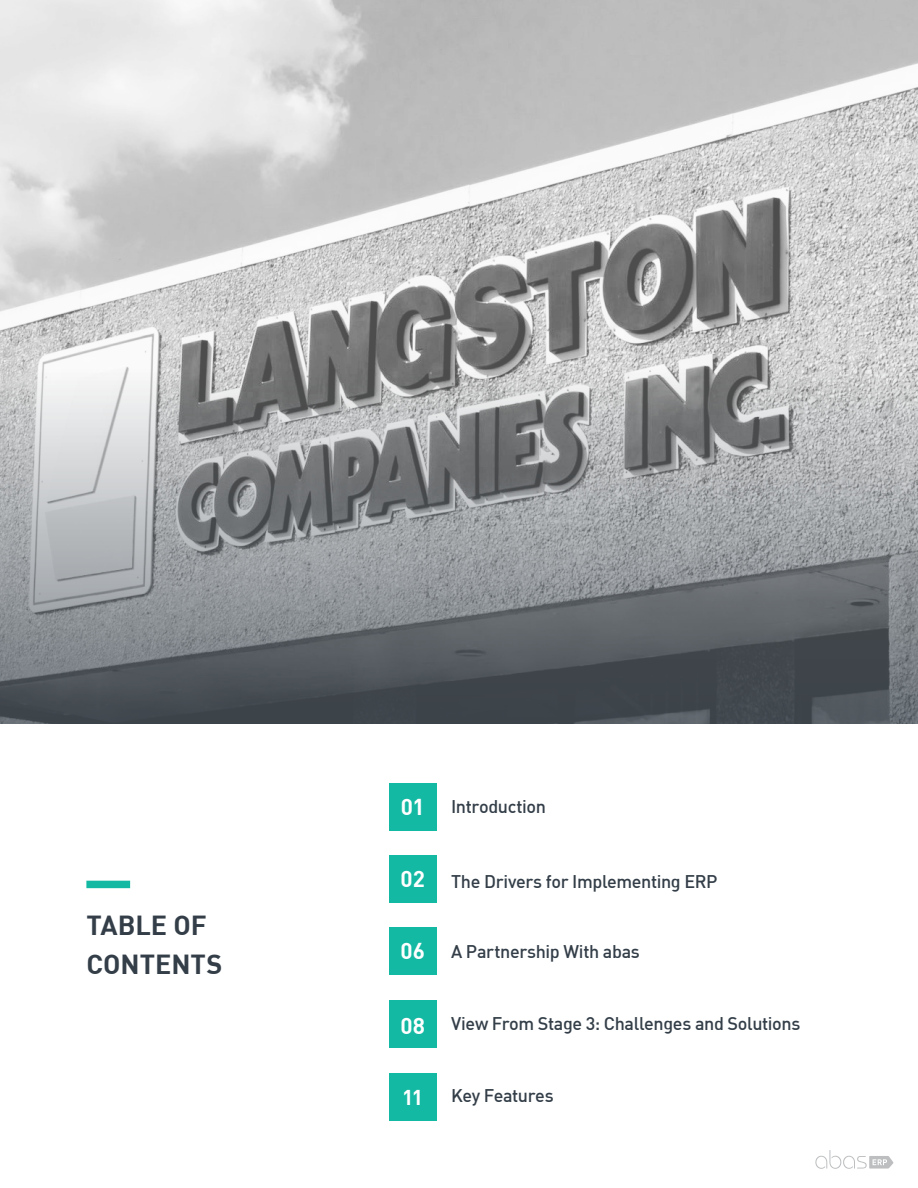
<style>
.page{position:relative;width:918px;height:1188px;background:#fff}
.page>*{position:absolute;margin:0;border:0;box-sizing:border-box;transform-origin:0 0}
.t1{font:700 27px/39px "DIN";color:#333e48}
.t2{font:700 22.5px "DIN";letter-spacing:.005em;color:#fff}
.t3{font:700 21px "DIN";color:#fff}
.t4{font:500 18px "DIN";letter-spacing:-.02em;color:#333e48}
</style>
<div class="page">
<img style="left:0;top:0;width:918px;height:335px">
<svg style="left:815px;top:1150px;width:79px;height:19px"></svg>
<div style="left:86px;top:881px;width:44px;height:7px;background:#13b9a3"></div>
<div style="left:389px;top:783px;width:48px;height:48px;background:#13b9a3"></div>
<div style="left:389px;top:855px;width:48px;height:48px;background:#13b9a3"></div>
<div style="left:389px;top:927px;width:48px;height:48px;background:#13b9a3"></div>
<div style="left:389px;top:1000px;width:48px;height:48px;background:#13b9a3"></div>
<div style="left:389px;top:1073px;width:48px;height:48px;background:#13b9a3"></div>
<svg style="left:0;top:335px;width:918px;height:389px;background:#8a8d90"></svg>
<h1 class="t1" style="left:86px;top:905px;width:137px">TABLE OF<br>CONTENTS</h1>
<p class="t2" style="left:401px;top:792px;width:25px">01</p>
<p class="t4" style="left:451px;top:795px;width:96px">Introduction</p>
<p class="t2" style="left:400px;top:864px;width:26px">02</p>
<p class="t4" style="left:451px;top:870px;width:268px">The Drivers for Implementing ERP</p>
<p class="t2" style="left:400px;top:937px;width:26px">06</p>
<p class="t4" style="left:451px;top:940px;width:190px">A Partnership With abas</p>
<p class="t2" style="left:400px;top:1011px;width:26px">08</p>
<p class="t4" style="left:451px;top:1012px;width:351px">View From Stage 3: Challenges and Solutions</p>
<p class="t3" style="left:402px;top:1084px;width:23px">11</p>
<p class="t4" style="left:451px;top:1084px;width:104px">Key Features</p>
</div>
